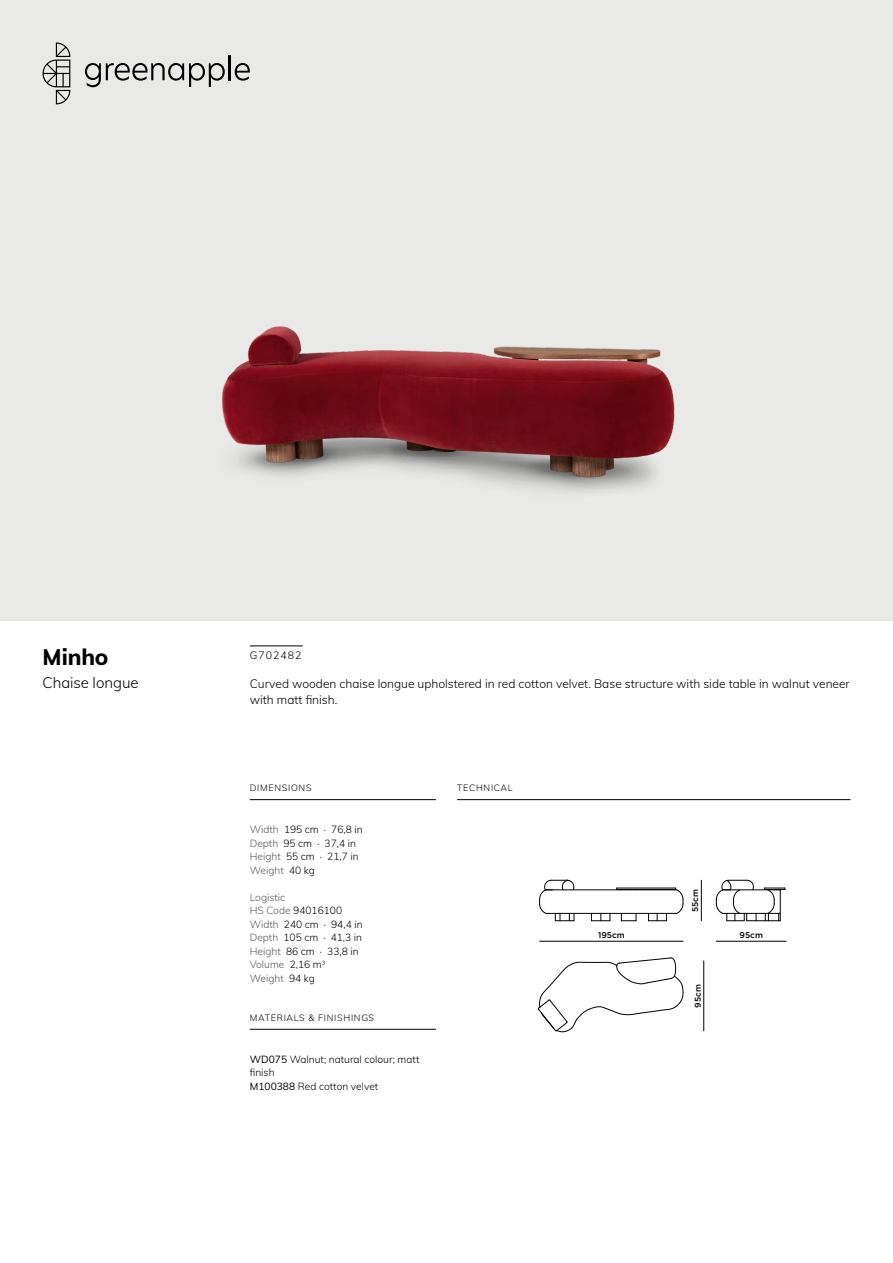
<style>
.page{position:relative;width:893px;height:1263px;background:#fff}
.page>*{position:absolute;margin:0;border:0;box-sizing:border-box;transform-origin:0 0}
.t1{font:800 22.5px "Muli";letter-spacing:-.005em;color:#000}
.t2{font:300 15px "Muli";color:#000}
.t3{font:300 12px/16.5px "Muli";color:#000}
.t4{font:300 10.5px "Muli";letter-spacing:.1em;color:#000}
.t5{font:300 10.2px/13.5px "Muli";color:#000}
.t6{font:300 9px "Muli";letter-spacing:.08em;color:#000}
.t7{font:500 8.4px "Gotham";color:#000}
.s1{color:#575756}
.s2{font-weight:400}
</style>
<div class="page">
<div style="left:0;top:0;width:893px;height:621px;background:#e9eae8"></div>
<hr style="left:250px;top:646px;width:53px;height:1px;background:#000">
<svg style="left:537px;top:879px;width:250px;height:154px"></svg>
<hr style="left:250px;top:799px;width:186px;height:1px;background:#000">
<hr style="left:250px;top:1029px;width:186px;height:1px;background:#000">
<hr style="left:457px;top:799px;width:393px;height:1px;background:#000">
<img style="left:222px;top:326px;width:453px;height:167px">
<svg style="left:85px;top:63px;width:140px;height:24px"></svg>
<hr style="left:229px;top:55px;width:2px;height:25px;background:#000">
<svg style="left:235px;top:63px;width:15px;height:18px"></svg>
<svg style="left:43px;top:43px;width:27px;height:61px"></svg>
<h1 class="t1" style="left:43px;top:640px;width:68px">Minho</h1>
<h2 class="t2" style="left:43px;top:672px;width:98px">Chaise longue</h2>
<p class="t4" style="left:250px;top:647px;width:53px">G702482</p>
<p class="t3" style="left:250px;top:675px;width:601px">Curved wooden chaise longue upholstered in red cotton velvet. Base structure with side table in walnut veneer with matt finish.</p>
<p class="t6" style="left:250px;top:781px;width:63px">DIMENSIONS</p>
<p class="t5" style="left:250px;top:822px;width:114px"><span class="s1">Width</span> 195 cm · 76,8 in<br><span class="s1">Depth</span> 95 cm · 37,4 in<br><span class="s1">Height</span> 55 cm · 21,7 in<br><span class="s1">Weight</span> 40 kg</p>
<p class="t5" style="left:250px;top:890px;width:114px"><span class="s1">Logistic<br>HS Code</span> 94016100<br><span class="s1">Width</span> 240 cm · 94,4 in<br><span class="s1">Depth</span> 105 cm · 41,3 in<br><span class="s1">Height</span> 86 cm · 33,8 in<br><span class="s1">Volume</span> 2,16 m<sup>3<br></sup><span class="s1">Weight</span> 94 kg</p>
<p class="t6" style="left:250px;top:1011px;width:126px">MATERIALS &amp; FINISHINGS</p>
<p class="t5" style="left:250px;top:1052px;width:171px"><span class="s2">WD075</span> Walnut; natural colour; matt finish<br><span class="s2">M100388</span> Red cotton velvet</p>
<p class="t6" style="left:457px;top:781px;width:57px">TECHNICAL</p>
<p class="t7" style="left:598px;top:930px;width:28px">195cm</p>
<p class="t7" style="left:690px;top:912px;width:25px;rotate:-90deg">55cm</p>
<p class="t7" style="left:692px;top:1007px;width:25px;rotate:-90deg">95cm</p>
<p class="t7" style="left:740px;top:930px;width:25px">95cm</p>
</div>
